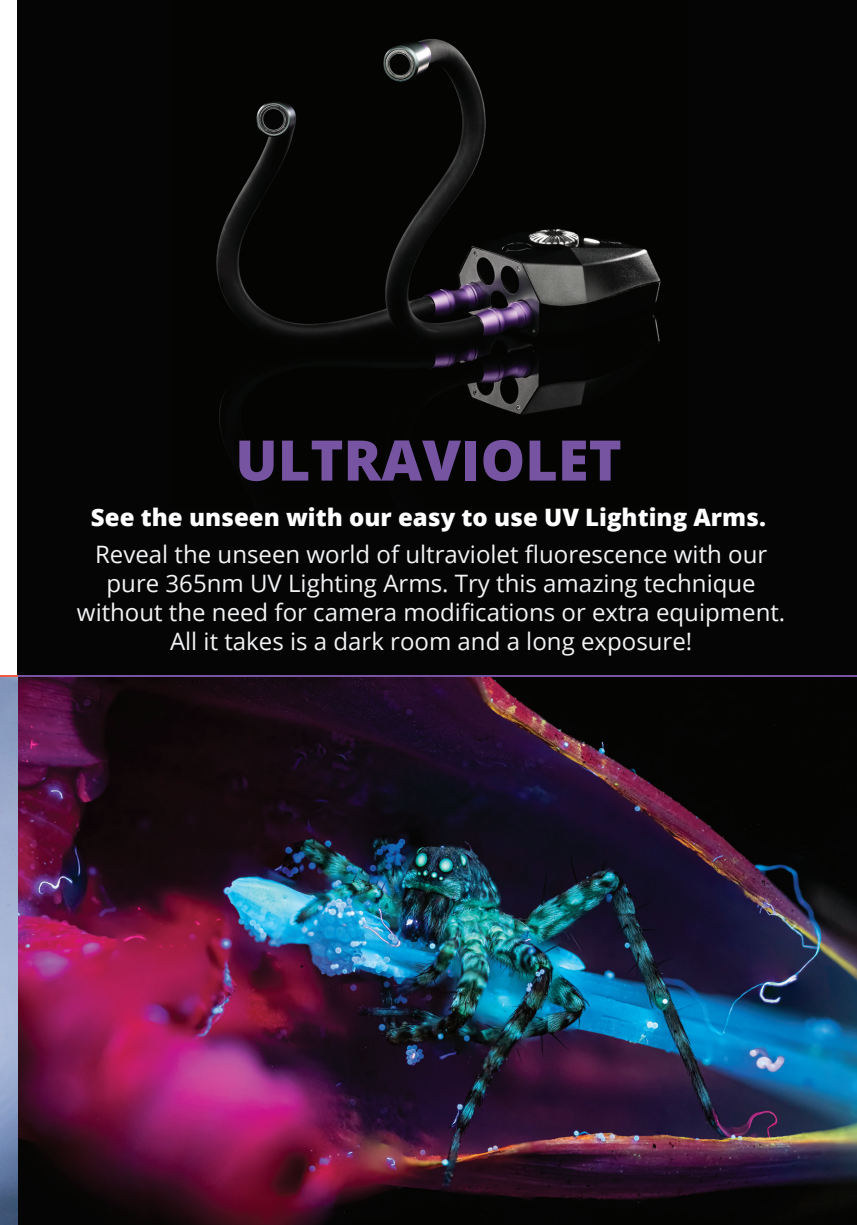
<style>
.page{position:relative;width:857px;height:1225px;background:#fff}
.page>*{position:absolute;margin:0;border:0;box-sizing:border-box;transform-origin:0 0}
.t1{font:800 56px "Open Sans";color:#7654a2}
.t2{font:24px/28.8px "Open Sans";color:#f2f3f4;text-align:center}
.t3{font:800 24px "Open Sans";color:#fff}
</style>
<div class="page">
<div style="left:17px;top:0;width:839px;height:1225px;background:#050506"></div>
<img style="left:0;top:677px;width:856px;height:548px">
<img style="left:216px;top:39px;width:445px;height:392px">
<hr style="left:17px;top:675px;width:839px;height:2px;background:#7654a2">
<svg style="left:0;top:675px;width:17px;height:2px"></svg>
<h1 class="t1" style="left:235px;top:417px;width:388px">ULTRAVIOLET</h1>
<p class="t3" style="left:91px;top:499px;width:676px">See the unseen with our easy to use UV Lighting Arms.</p>
<p class="t2" style="left:77px;top:539px;width:709px">Reveal the unseen world of ultraviolet fluorescence with our pure 365nm UV Lighting Arms. Try this amazing technique without the need for camera modifications or extra equipment.<br>All it takes is a dark room and a long exposure!</p>
</div>
